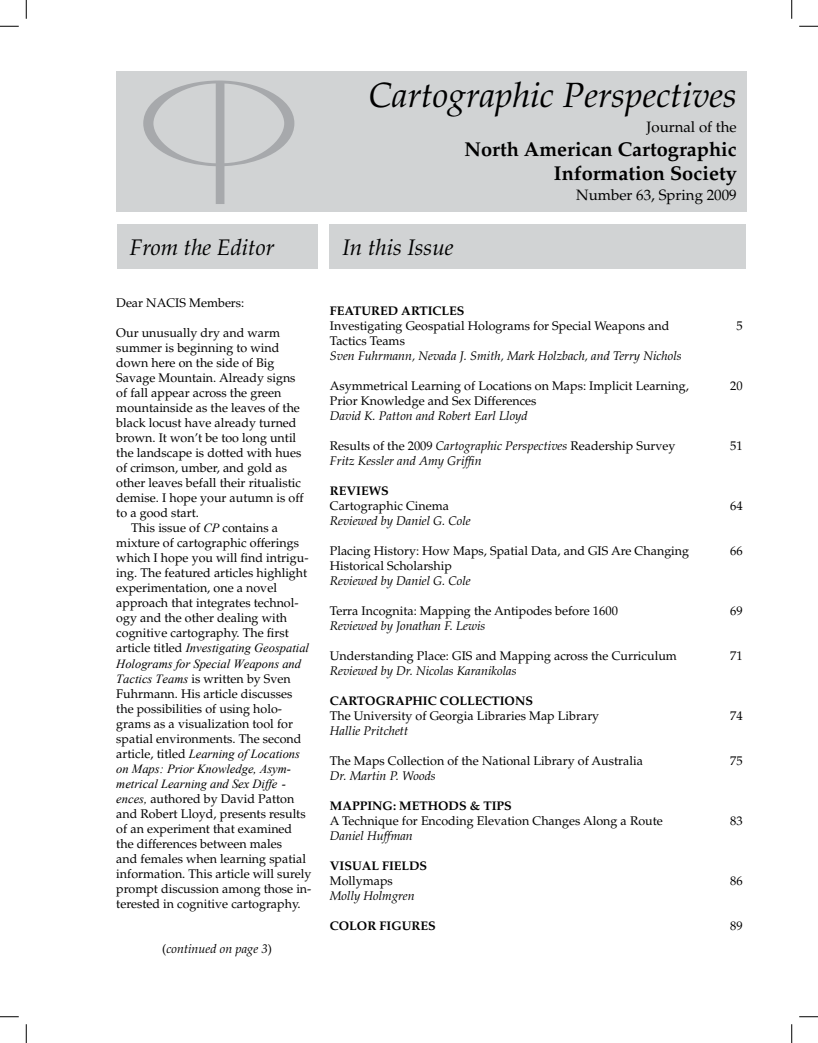
<style>
.page{position:relative;width:818px;height:1043px;background:#fff}
.page>*{position:absolute;margin:0;border:0;box-sizing:border-box;transform-origin:0 0}
.t1{font:italic 35px "Palatino";color:#000}
.t2{font:italic 22.5px "Palatino";color:#000}
.t3{font:700 20px "Palatino";color:#000}
.t4{font:15px "Palatino";color:#000}
.nacis_body{font:12.5px/15px "Palatino";color:#000}
.Headline{font:12.5px "Palatino";color:#000}
.nacis_1st_par{font:12.5px/15px "Palatino";color:#000}
.Headline-2{font:italic 12.5px "Palatino";color:#000}
.Headline-3{font:700 12.5px "Palatino";color:#000}
.nacis_1st_par-2{font:italic 12.5px "Palatino";color:#000}
.s1{font-family:"Times New Roman";font-style:italic}
.s2{font-style:normal}
.s3{font-style:italic}
</style>
<div class="page">
<div style="left:116px;top:71px;width:630px;height:140px;background:#d1d3d4"></div>
<div style="left:117px;top:224px;width:200px;height:44px;background:#d1d3d4"></div>
<div style="left:329px;top:224px;width:417px;height:44px;background:#d1d3d4"></div>
<svg style="left:143px;top:80px;width:151px;height:124px"></svg>
<svg style="left:0;top:25px;width:19px;height:2px"></svg>
<svg style="left:799px;top:25px;width:19px;height:2px"></svg>
<svg style="left:0;top:1016px;width:19px;height:1px"></svg>
<svg style="left:799px;top:1016px;width:19px;height:1px"></svg>
<svg style="left:25px;top:0;width:2px;height:19px"></svg>
<svg style="left:25px;top:1024px;width:2px;height:18px"></svg>
<svg style="left:791px;top:0;width:1px;height:19px"></svg>
<svg style="left:791px;top:1024px;width:1px;height:18px"></svg>
<p class="t1" style="left:369px;top:75px;width:369px">Cartographic Perspectives</p>
<p class="t4" style="left:646px;top:118px;width:92px">Journal of the</p>
<p class="t3" style="left:464px;top:137px;width:274px">North American Cartographic</p>
<p class="t3" style="left:554px;top:161px;width:184px">Information Society</p>
<p class="t4" style="left:576px;top:186px;width:162px">Number 63, Spring 2009</p>
<p class="t2" style="left:130px;top:234px;width:146px">From the Editor</p>
<p class="t2" style="left:342px;top:234px;width:113px">In this Issue</p>
<p class="nacis_1st_par" style="left:116px;top:296px;width:129px">Dear NACIS Members:</p>
<p class="nacis_1st_par" style="left:116px;top:326px;width:189px">Our unusually dry and warm summer is beginning to wind down here on the side of Big<br>Savage Mountain. Already signs of fall appear across the green mountainside as the leaves of the black locust have already turned brown. It won’t be too long until the landscape is dotted with hues of crimson, umber, and gold as other leaves befall their ritualistic demise. I hope your autumn is off to a good start.</p>
<p class="nacis_body" style="left:116px;top:521px;width:196px;text-indent:15px">This issue of <span class="s1">CP</span> contains a mixture of cartographic offerings which I hope you will find intrigu&shy;ing. The featured articles highlight experimentation, one a novel approach that integrates technol&shy;ogy and the other dealing with cognitive cartography. The first article titled <span class="s1">Investigating Geospatial Holograms for Special Weapons and Tactics Teams</span> is written by Sven Fuhrmann. His article discusses the possibilities of using holo&shy;grams as a visualization tool for spatial environments. The second article, titled <span class="s1">Learning of Locations on Maps: Prior Knowledge, Asym&shy;metrical Learning and Sex Diffe - ences,</span> authored by David Patton and Robert Lloyd, presents results of an experiment that examined the differences between males<br>and females when learning spatial information. This article will surely prompt discussion among those in&shy;terested in cognitive cartography.</p>
<p class="nacis_1st_par-2" style="left:162px;top:941px;width:111px"><span class="s2">(</span>continued on page 3<span class="s2">)</span></p>
<p class="Headline-3" style="left:330px;top:303px;width:136px">FEATURED ARTICLES</p>
<p class="Headline" style="left:330px;top:318px;width:341px">Investigating Geospatial Holograms for Special Weapons and</p>
<p class="Headline" style="left:736px;top:318px;width:8px">5</p>
<p class="Headline" style="left:330px;top:333px;width:77px">Tactics Teams</p>
<p class="Headline-2" style="left:330px;top:348px;width:353px">Sven Fuhrmann, Nevada J. Smith, Mark Holzbach, and Terry Nichols</p>
<p class="Headline" style="left:330px;top:378px;width:360px">Asymmetrical Learning of Locations on Maps: Implicit Learning,</p>
<p class="Headline" style="left:730px;top:378px;width:14px">20</p>
<p class="Headline" style="left:330px;top:393px;width:208px">Prior Knowledge and Sex Differences</p>
<p class="Headline-2" style="left:330px;top:408px;width:199px">David K. Patton and Robert Earl Lloyd</p>
<p class="Headline" style="left:330px;top:438px;width:347px">Results of the 2009 <span class="s3">Cartographic Perspectives</span> Readership Survey</p>
<p class="Headline" style="left:730px;top:438px;width:14px">51</p>
<p class="Headline-2" style="left:330px;top:453px;width:153px">Fritz Kessler and Amy Griffin</p>
<p class="Headline-3" style="left:330px;top:483px;width:61px">REVIEWS</p>
<p class="Headline" style="left:330px;top:498px;width:121px">Cartographic Cinema</p>
<p class="Headline" style="left:730px;top:498px;width:14px">64</p>
<p class="Headline-2" style="left:330px;top:513px;width:142px">Reviewed by Daniel G. Cole</p>
<p class="Headline" style="left:330px;top:543px;width:361px">Placing History: How Maps, Spatial Data, and GIS Are Changing</p>
<p class="Headline" style="left:730px;top:543px;width:14px">66</p>
<p class="Headline" style="left:330px;top:558px;width:124px">Historical Scholarship</p>
<p class="Headline-2" style="left:330px;top:573px;width:142px">Reviewed by Daniel G. Cole</p>
<p class="Headline" style="left:330px;top:603px;width:289px">Terra Incognita: Mapping the Antipodes before 1600</p>
<p class="Headline" style="left:730px;top:603px;width:14px">69</p>
<p class="Headline-2" style="left:330px;top:618px;width:157px">Reviewed by Jonathan F. Lewis</p>
<p class="Headline" style="left:330px;top:648px;width:348px">Understanding Place: GIS and Mapping across the Curriculum</p>
<p class="Headline" style="left:730px;top:648px;width:14px">71</p>
<p class="Headline-2" style="left:330px;top:663px;width:188px">Reviewed by Dr. Nicolas Karanikolas</p>
<p class="Headline-3" style="left:330px;top:693px;width:205px">CARTOGRAPHIC COLLECTIONS</p>
<p class="Headline" style="left:330px;top:708px;width:271px">The University of Georgia Libraries Map Library</p>
<p class="Headline" style="left:730px;top:708px;width:14px">74</p>
<p class="Headline-2" style="left:330px;top:723px;width:80px">Hallie Pritchett</p>
<p class="Headline" style="left:330px;top:753px;width:314px">The Maps Collection of the National Library of Australia</p>
<p class="Headline" style="left:730px;top:753px;width:14px">75</p>
<p class="Headline-2" style="left:330px;top:768px;width:107px">Dr. Martin P. Woods</p>
<p class="Headline-3" style="left:330px;top:798px;width:183px">MAPPING: METHODS &amp; TIPS</p>
<p class="Headline" style="left:330px;top:813px;width:334px">A Technique for Encoding Elevation Changes Along a Route</p>
<p class="Headline" style="left:730px;top:813px;width:14px">83</p>
<p class="Headline-2" style="left:330px;top:828px;width:85px">Daniel Huffman</p>
<p class="Headline-3" style="left:330px;top:858px;width:99px">VISUAL FIELDS</p>
<p class="Headline" style="left:330px;top:873px;width:64px">Mollymaps</p>
<p class="Headline" style="left:730px;top:873px;width:14px">86</p>
<p class="Headline-2" style="left:330px;top:888px;width:86px">Molly Holmgren</p>
<p class="Headline-3" style="left:330px;top:918px;width:107px">COLOR FIGURES</p>
<p class="Headline" style="left:730px;top:918px;width:14px">89</p>
</div>
